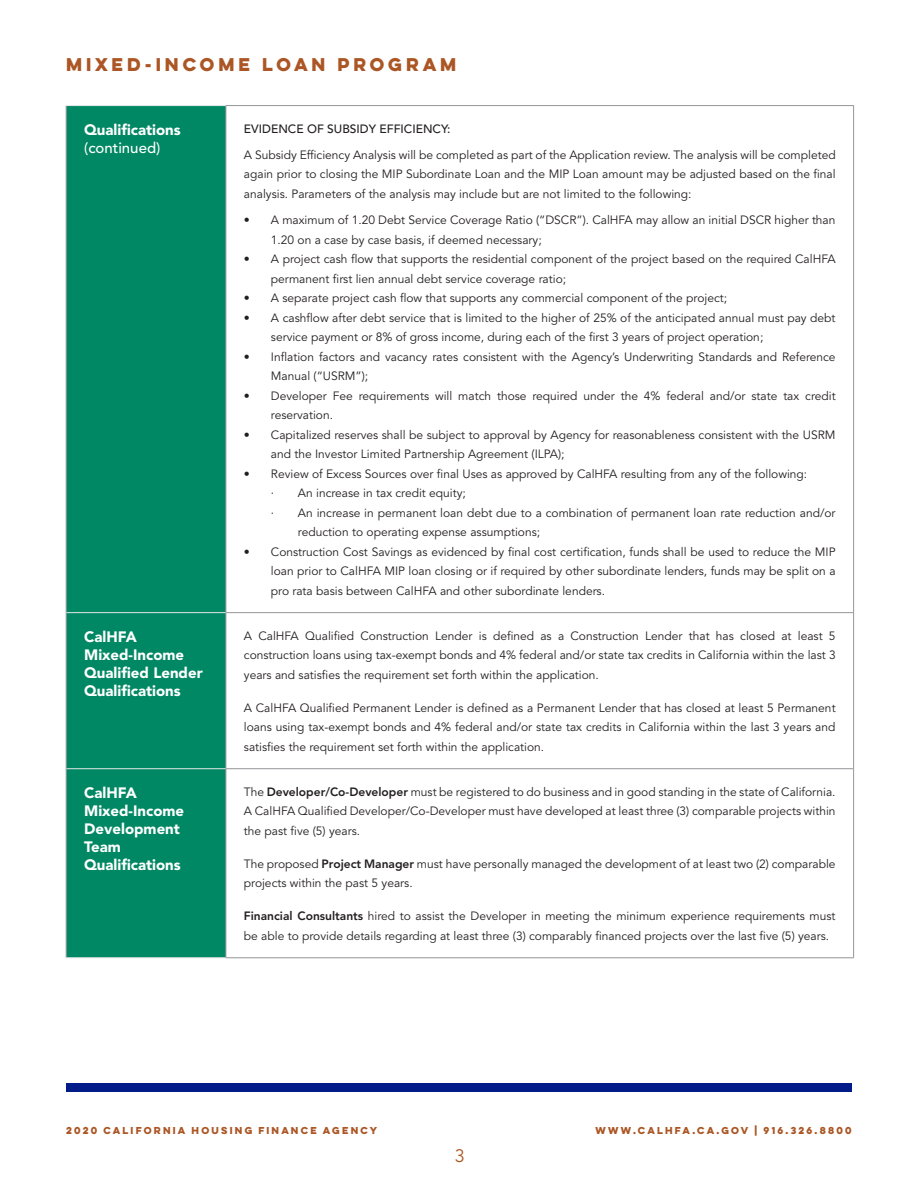
<style>
.page{position:relative;width:918px;height:1188px;background:#fff}
.page>*{position:absolute;margin:0;border:0;box-sizing:border-box;transform-origin:0 0}
.t1{font:18px "Avenir LT Std";color:#ab5624}
.t2{font:700 16.5px "Lulo Clean One";letter-spacing:.005em;color:#ab5624}
.Row_Header_2016{font:900 15px/18px "Avenir LT Std";color:#fff}
.Para{font:12px/19.5px "Avenir LT Std";color:#231f20}
.H2_table{font:500 12px "Avenir LT Std";color:#231f20}
.t3{font:700 9px "Lulo Clean One";letter-spacing:.02em;color:#ab5624}
.s1{font-weight:500}
.s2{font-weight:800}
</style>
<div class="page">
<div style="left:66px;top:1083px;width:786px;height:8px;background:#001c88"></div>
<div style="left:67px;top:106px;width:159px;height:852px;background:#008763"></div>
<hr style="left:66px;top:106px;width:1px;height:507px;background:#939598">
<hr style="left:226px;top:105px;width:628px;height:1px;background:#939598">
<hr style="left:226px;top:106px;width:1px;height:506px;background:#939598">
<hr style="left:853px;top:106px;width:1px;height:506px;background:#939598">
<hr style="left:66px;top:613px;width:1px;height:156px;background:#939598">
<hr style="left:226px;top:612px;width:628px;height:1px;background:#939598">
<hr style="left:226px;top:613px;width:1px;height:156px;background:#939598">
<hr style="left:853px;top:613px;width:1px;height:156px;background:#939598">
<hr style="left:66px;top:769px;width:1px;height:189px;background:#939598">
<hr style="left:226px;top:768px;width:628px;height:1px;background:#939598">
<hr style="left:226px;top:769px;width:1px;height:189px;background:#939598">
<hr style="left:853px;top:769px;width:1px;height:189px;background:#939598">
<hr style="left:226px;top:958px;width:628px;height:1px;background:#939598">
<hr style="left:66px;top:105px;width:160px;height:1px;background:#e6e7e9">
<hr style="left:66px;top:612px;width:160px;height:1px;background:#e6e7e9">
<hr style="left:66px;top:768px;width:160px;height:1px;background:#e6e7e9">
<hr style="left:66px;top:958px;width:160px;height:1px;background:#e6e7e9">
<h2 class="t2" style="left:66px;top:51px;width:396px">MIXED-INCOME LOAN PROGRAM</h2>
<p class="Row_Header_2016" style="left:84px;top:121px;width:98px">Qualifications <span class="s1">(continued)</span></p>
<p class="H2_table" style="left:244px;top:122px;width:208px">EVIDENCE OF SUBSIDY EFFICIENCY:</p>
<p class="Para" style="left:244px;top:145px;width:593px;text-align:justify">A Subsidy Efficiency Analysis will be completed as part of the Application review. The analysis will be completed again prior to closing the MIP Subordinate Loan and the MIP Loan amount may be adjusted based on the final analysis. Parameters of the analysis may include but are not limited to the following:</p>
<p class="Para" style="left:271px;top:211px;width:566px;text-indent:-27px">• A maximum of 1.20 Debt Service Coverage Ratio (“DSCR”). CalHFA may allow an initial DSCR higher than<br>1.20 on a case by case basis, if deemed necessary;</p>
<p class="Para" style="left:271px;top:250px;width:566px;text-indent:-27px">• A project cash flow that supports the residential component of the project based on the required CalHFA permanent first lien annual debt service coverage ratio;</p>
<p class="Para" style="left:244px;top:289px;width:485px">• A separate project cash flow that supports any commercial component of the project;</p>
<p class="Para" style="left:271px;top:308px;width:566px;text-indent:-27px">• A cashflow after debt service that is limited to the higher of 25% of the anticipated annual must pay debt service payment or 8% of gross income, during each of the first 3 years of project operation;</p>
<p class="Para" style="left:271px;top:347px;width:566px;text-indent:-27px">• Inflation factors and vacancy rates consistent with the Agency’s Underwriting Standards and Reference<br>Manual (“USRM”);</p>
<p class="Para" style="left:271px;top:386px;width:566px;text-indent:-27px">• Developer Fee requirements will match those required under the 4% federal and/or state tax credit reservation.</p>
<p class="Para" style="left:271px;top:425px;width:566px;text-indent:-27px">• Capitalized reserves shall be subject to approval by Agency for reasonableness consistent with the USRM and the Investor Limited Partnership Agreement (ILPA);</p>
<p class="Para" style="left:244px;top:464px;width:565px">• Review of Excess Sources over final Uses as approved by CalHFA resulting from any of the following:</p>
<p class="Para" style="left:271px;top:484px;width:5px">∙</p>
<p class="Para" style="left:298px;top:484px;width:169px">An increase in tax credit equity;</p>
<p class="Para" style="left:271px;top:503px;width:5px">∙</p>
<p class="Para" style="left:298px;top:503px;width:539px">An increase in permanent loan debt due to a combination of permanent loan rate reduction and/or reduction to operating expense assumptions;</p>
<p class="Para" style="left:271px;top:542px;width:566px;text-align:justify;text-indent:-27px">• Construction Cost Savings as evidenced by final cost certification, funds shall be used to reduce the MIP loan prior to CalHFA MIP loan closing or if required by other subordinate lenders, funds may be split on a pro rata basis between CalHFA and other subordinate lenders.</p>
<p class="Row_Header_2016" style="left:84px;top:628px;width:120px">CalHFA<br>Mixed-Income<br>Qualified Lender<br>Qualifications</p>
<p class="Para" style="left:244px;top:626px;width:593px;text-align:justify">A CalHFA Qualified Construction Lender is defined as a Construction Lender that has closed at least 5 construction loans using tax-exempt bonds and 4% federal and/or state tax credits in California within the last 3 years and satisfies the requirement set forth within the application.</p>
<p class="Para" style="left:244px;top:698px;width:593px;text-align:justify">A CalHFA Qualified Permanent Lender is defined as a Permanent Lender that has closed at least 5 Permanent loans using tax-exempt bonds and 4% federal and/or state tax credits in California within the last 3 years and satisfies the requirement set forth within the application.</p>
<p class="Row_Header_2016" style="left:84px;top:784px;width:101px">CalHFA<br>Mixed-Income<br>Development<br>Team<br>Qualifications</p>
<p class="Para" style="left:244px;top:782px;width:593px;text-align:justify">The <span class="s2">Developer/Co-Developer</span> must be registered to do business and in good standing in the state of California.<br>A CalHFA Qualified Developer/Co-Developer must have developed at least three (3) comparable projects within the past five (5) years.</p>
<p class="Para" style="left:244px;top:854px;width:593px">The proposed <span class="s2">Project Manager</span> must have personally managed the development of at least two (2) comparable projects within the past 5 years.</p>
<p class="Para" style="left:244px;top:907px;width:593px"><span class="s2">Financial Consultants</span> hired to assist the Developer in meeting the minimum experience requirements must be able to provide details regarding at least three (3) comparably financed projects over the last five (5) years.</p>
<p class="t3" style="left:66px;top:1123px;width:315px">2020 CALIFORNIA HOUSING FINANCE AGENCY</p>
<p class="t3" style="left:595px;top:1123px;width:260px">WWW.CALHFA.CA.GOV | 916.326.8800</p>
<h1 class="t1" style="left:455px;top:1146px;width:12px">3</h1>
</div>
